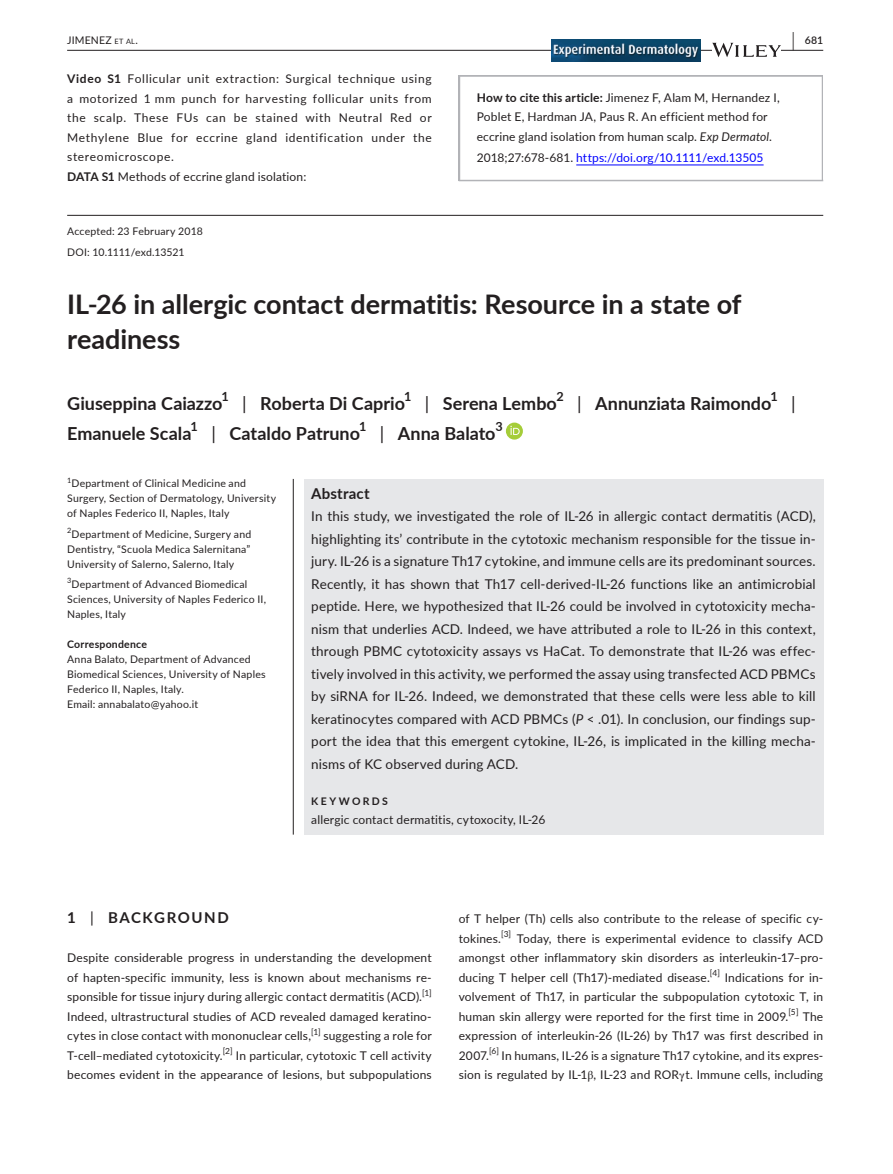
<style>
.page{position:relative;width:893px;height:1174px;background:#fff}
.page>*{position:absolute;margin:0;border:0;box-sizing:border-box;transform-origin:0 0}
.t1{font:700 27px/34.5px "Lato";letter-spacing:-.005em;color:#231f20}
.t2{font:600 19.5px "Lato";color:#231f20;scale:.48 1}
.t3{font:700 18px "Lato";color:#231f20}
.t4{font:18px "Lato";color:#231f20}
.t5{font:700 15px "Lato";letter-spacing:.105em;color:#231f20}
.t6{font:700 15px "Lato";letter-spacing:.015em;color:#231f20}
.t7{font:13.5px/22.5px "Lato";letter-spacing:.01em;color:#231f20;text-align:justify}
.t8{font:700 12.6px "Lato";color:#231f20}
.t9{font:12px/19.5px "Lato";letter-spacing:.015em;color:#231f20;text-align:justify}
.t10{font:12px/19.5px "Lato";letter-spacing:.055em;color:#231f20}
.t11{font:12px "Lato";color:#00f}
.t12{font:10.5px/15px "Lato";letter-spacing:.02em;color:#231f20}
.t13{font:700 10.5px "Lato";letter-spacing:.02em;color:#231f20}
.t14{font:10.5px "Lato";letter-spacing:.015em;color:#231f20}
.t15{font:700 10.5px "Lato";letter-spacing:.22em;color:#231f20}
.t16{font:600 10.5px "Lato";color:#231f20}
.t17{font:8.4px "Lato";color:#231f20}
.s1{font-size:7.35px}
.s2{font-weight:700}
.s3{font-style:italic}
.s4{color:#231f20}
.s5{font-weight:400}
.s6{font-size:12px}
.s7{font-family:"STIX"}
</style>
<div class="page">
<hr style="left:67px;top:50px;width:756px;height:1px;background:#231f20">
<img style="left:551px;top:40px;width:149px;height:21px">
<svg style="left:712px;top:43px;width:69px;height:14px"></svg>
<div style="left:459px;top:75px;width:364px;height:106px;background:#c3c4c7"></div>
<div style="left:460px;top:77px;width:362px;height:120px;background:#fff"></div>
<hr style="left:459px;top:180px;width:364px;height:1px;background:#b2b3b7">
<hr style="left:576px;top:165px;width:188px;height:1px;background:#00f">
<hr style="left:67px;top:215px;width:756px;height:1px;background:#231f20">
<div style="left:506px;top:422px;width:17px;height:17px;background:#a5cd39;border-radius:50%"></div>
<svg style="left:510px;top:426px;width:10px;height:9px"></svg>
<div style="left:304px;top:479px;width:519px;height:355px;background:#e6e7e9"></div>
<hr style="left:293px;top:479px;width:1px;height:355px;background:#231f20">
<h2 class="t2" style="left:792px;top:26px;width:7px">|</h2>
<p class="t14" style="left:67px;top:33px;width:72px">JIMENEZ <span class="s1">et al</span>.</p>
<p class="t16" style="left:805px;top:33px;width:20px">681</p>
<p class="t10" style="left:67px;top:68px;width:366px"><span class="s2">Video S1</span> Follicular unit extraction: Surgical technique using a motorized 1 mm punch for harvesting follicular units from the scalp. These FUs can be stained with Neutral Red or Methylene Blue for eccrine gland identification under the stereomicroscope.<br><span class="s2">DATA S1</span> Methods of eccrine gland isolation:</p>
<p class="t9" style="left:477px;top:87px;width:305px;text-align:left"><span class="s2">How to cite this article:</span> Jimenez F, Alam M, Hernandez I,<br>Poblet E, Hardman JA, Paus R. An efficient method for eccrine gland isolation from human scalp. <span class="s3">Exp Dermatol</span>.</p>
<p class="t11" style="left:477px;top:149px;width:288px"><span class="s4">2018;27:678‐681.</span> https://doi.org/10.1111/exd.13505</p>
<p class="t12" style="left:67px;top:219px;width:137px;line-height:21.8px">Accepted: 23 February 2018<br>DOI: 10.1111/exd.13521</p>
<h1 class="t1" style="left:67px;top:286px;width:676px">IL-26 in allergic contact dermatitis: Resource in a state of readiness</h1>
<h3 class="t3" style="left:67px;top:390px;width:157px">Giuseppina Caiazzo</h3>
<p class="t8" style="left:221px;top:387px;width:9px">1</p>
<h3 class="t3" style="left:242px;top:390px;width:164px"><span class="s5">|</span> Roberta Di Caprio</h3>
<p class="t8" style="left:404px;top:387px;width:9px">1</p>
<h3 class="t3" style="left:425px;top:390px;width:134px"><span class="s5">|</span> Serena Lembo</h3>
<p class="t8" style="left:556px;top:387px;width:9px">2</p>
<h3 class="t3" style="left:577px;top:390px;width:196px"><span class="s5">|</span> Annunziata Raimondo</h3>
<p class="t8" style="left:770px;top:387px;width:9px">1</p>
<h3 class="t4" style="left:791px;top:390px;width:6px">|</h3>
<h3 class="t3" style="left:67px;top:420px;width:126px">Emanuele Scala</h3>
<p class="t8" style="left:191px;top:417px;width:9px">1</p>
<h3 class="t3" style="left:211px;top:420px;width:150px"><span class="s5">|</span> Cataldo Patruno</h3>
<p class="t8" style="left:359px;top:417px;width:9px">1</p>
<h3 class="t3" style="left:380px;top:420px;width:117px"><span class="s5">|</span> Anna Balato</h3>
<p class="t8" style="left:496px;top:417px;width:9px">3</p>
<p class="t12" style="left:67px;top:475px;width:210px"><sup>1</sup>Department of Clinical Medicine and<br>Surgery, Section of Dermatology, University of Naples Federico II, Naples, Italy</p>
<p class="t12" style="left:67px;top:526px;width:186px;text-align:justify"><sup>2</sup>Department of Medicine, Surgery and Dentistry, “Scuola Medica Salernitana” University of Salerno, Salerno, Italy</p>
<p class="t12" style="left:67px;top:576px;width:200px"><sup>3</sup>Department of Advanced Biomedical<br>Sciences, University of Naples Federico II,<br>Naples, Italy</p>
<p class="t13" style="left:67px;top:636px;width:81px">Correspondence</p>
<p class="t12" style="left:67px;top:651px;width:200px">Anna Balato, Department of Advanced Biomedical Sciences, University of Naples Federico II, Naples, Italy.<br>Email: annabalato@yahoo.it</p>
<p class="t6" style="left:311px;top:482px;width:60px">Abstract</p>
<p class="t7" style="left:311px;top:504px;width:506px">In this study, we investigated the role of IL-26 in allergic contact dermatitis (ACD), highlighting its’ contribute in the cytotoxic mechanism responsible for the tissue in&shy;jury. IL-26 is a signature Th17 cytokine, and immune cells are its predominant sources.<br>Recently, it has shown that Th17 cell-derived-IL-26 functions like an antimicrobial peptide. Here, we hypothesized that IL-26 could be involved in cytotoxicity mecha&shy;nism that underlies ACD. Indeed, we have attributed a role to IL-26 in this context, through PBMC cytotoxicity assays vs HaCat. To demonstrate that IL-26 was effec&shy;tively involved in this activity, we performed the assay using transfected ACD PBMCs by siRNA for IL-26. Indeed, we demonstrated that these cells were less able to kill keratinocytes compared with ACD PBMCs (<span class="s3">P</span> &lt; .01). In conclusion, our findings sup&shy;port the idea that this emergent cytokine, IL-26, is implicated in the killing mecha&shy;nisms of KC observed during ACD.</p>
<p class="t15" style="left:311px;top:793px;width:78px">KEYWORDS</p>
<p class="t9" style="left:311px;top:809px;width:236px">allergic contact dermatitis, cytoxocity, IL-26</p>
<p class="t5" style="left:67px;top:906px;width:163px">1 <span class="s5">|</span> BACKGROUND</p>
<p class="t9" style="left:67px;top:947px;width:366px">Despite considerable progress in understanding the development of hapten-specific immunity, less is known about mechanisms re&shy;sponsible for tissue injury during allergic contact dermatitis (ACD).<sup>[1] </sup>Indeed, ultrastructural studies of ACD revealed damaged keratino&shy;cytes in close contact with mononuclear cells,<sup>[1]</sup> suggesting a role for T-cell–mediated cytotoxicity.<sup>[2]</sup> In particular, cytotoxic T cell activity becomes evident in the appearance of lesions, but subpopulations</p>
<p class="t9" style="left:459px;top:908px;width:366px">of T helper (Th) cells also contribute to the release of specific cy&shy;tokines.</p>
<p class="t17" style="left:501px;top:928px;width:12px">[3]</p>
<p class="t9" style="left:459px;top:928px;width:366px;text-indent:58px">Today, there is experimental evidence to classify ACD amongst other inflammatory skin disorders as interleukin-17–pro&shy;ducing T helper cell (Th17)-mediated disease.</p>
<p class="t17" style="left:710px;top:967px;width:11px">[4]</p>
<p class="t9" style="left:459px;top:967px;width:366px;text-indent:266px">Indications for in&shy;volvement of Th17, in particular the subpopulation cytotoxic T, in human skin allergy were reported for the first time in 2009.</p>
<p class="t17" style="left:788px;top:1006px;width:36px">[5] <span class="s6">The</span></p>
<p class="t9" style="left:459px;top:1025px;width:366px">expression of interleukin-26 (IL-26) by Th17 was first described in 2007.<sup>[6]</sup> In humans, IL-26 is a signature Th17 cytokine, and its expres&shy;sion is regulated by IL-1<span class="s7">β</span>, IL-23 and ROR<span class="s7">γ</span>t. Immune cells, including</p>
</div>
